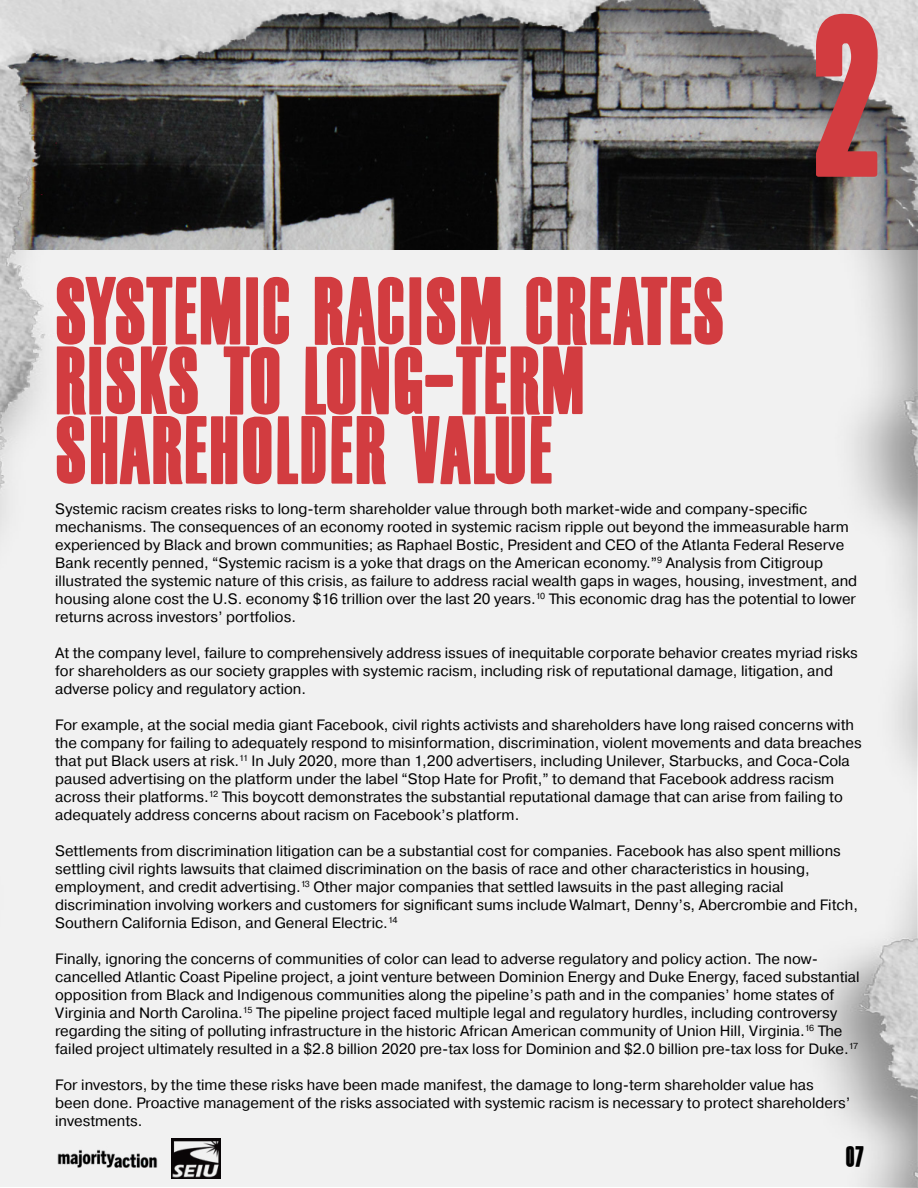
<style>
.page{position:relative;width:918px;height:1188px;background:#fff}
.page>*{position:absolute;margin:0;border:0;box-sizing:border-box;transform-origin:0 0}
.t1{font:159.75px "Film Noir";color:#d23c40}
.t2{font:66.45px/69.6px "Film Noir";color:#d23c40}
.t3{font:20.4px "Film Noir";color:#000}
.t4{font:15px/18px "Pragmatica";color:#000}
</style>
<div class="page">
<img style="left:0;top:0;width:918px;height:1188px">
<img style="left:54px;top:1146px;width:106px;height:25px">
<img style="left:171px;top:1139px;width:49px;height:39px">
<h2 class="t2" style="left:55px;top:264px;width:641px">SYSTEMIC RACISM CREATES<br>RISKS TO LONG-TERM<br>SHAREHOLDER VALUE</h2>
<h1 class="t1" style="left:812px;top:-49px;width:71px">2</h1>
<p class="t4" style="left:55px;top:500px;width:804px">Systemic racism creates risks to long-term shareholder value through both market-wide and company-specific mechanisms. The consequences of an economy rooted in systemic racism ripple out beyond the immeasurable harm experienced by Black and brown communities; as Raphael Bostic, President and CEO of the Atlanta Federal Reserve Bank recently penned, “Systemic racism is a yoke that drags on the American economy.”<sup>9</sup> Analysis from Citigroup illustrated the systemic nature of this crisis, as failure to address racial wealth gaps in wages, housing, investment, and housing alone cost the U.S. economy $16 trillion over the last 20 years.<sup>10</sup> This economic drag has the potential to lower returns across investors’ portfolios.</p>
<p class="t4" style="left:55px;top:644px;width:804px">At the company level, failure to comprehensively address issues of inequitable corporate behavior creates myriad risks for shareholders as our society grapples with systemic racism, including risk of reputational damage, litigation, and adverse policy and regulatory action.</p>
<p class="t4" style="left:55px;top:716px;width:808px">For example, at the social media giant Facebook, civil rights activists and shareholders have long raised concerns with the company for failing to adequately respond to misinformation, discrimination, violent movements and data breaches that put Black users at risk.<sup>11</sup> In July 2020, more than 1,200 advertisers, including Unilever, Starbucks, and Coca-Cola paused advertising on the platform under the label “Stop Hate for Profit,” to demand that Facebook address racism across their platforms.<sup>12</sup> This boycott demonstrates the substantial reputational damage that can arise from failing to adequately address concerns about racism on Facebook’s platform.</p>
<p class="t4" style="left:55px;top:842px;width:804px">Settlements from discrimination litigation can be a substantial cost for companies. Facebook has also spent millions settling civil rights lawsuits that claimed discrimination on the basis of race and other characteristics in housing, employment, and credit advertising.<sup>13</sup> Other major companies that settled lawsuits in the past alleging racial discrimination involving workers and customers for significant sums include Walmart, Denny’s, Abercrombie and Fitch, Southern California Edison, and General Electric.<sup>14</sup></p>
<p class="t4" style="left:55px;top:950px;width:806px">Finally, ignoring the concerns of communities of color can lead to adverse regulatory and policy action. The now&shy;cancelled Atlantic Coast Pipeline project, a joint venture between Dominion Energy and Duke Energy, faced substantial opposition from Black and Indigenous communities along the pipeline’s path and in the companies’ home states of Virginia and North Carolina.<sup>15</sup> The pipeline project faced multiple legal and regulatory hurdles, including controversy regarding the siting of polluting infrastructure in the historic African American community of Union Hill, Virginia.<sup>16</sup> The failed project ultimately resulted in a $2.8 billion 2020 pre-tax loss for Dominion and $2.0 billion pre-tax loss for Duke.<sup>17</sup></p>
<p class="t4" style="left:55px;top:1076px;width:797px">For investors, by the time these risks have been made manifest, the damage to long-term shareholder value has been done. Proactive management of the risks associated with systemic racism is necessary to protect shareholders’ investments.</p>
<h3 class="t3" style="left:846px;top:1139px;width:20px">07</h3>
</div>
